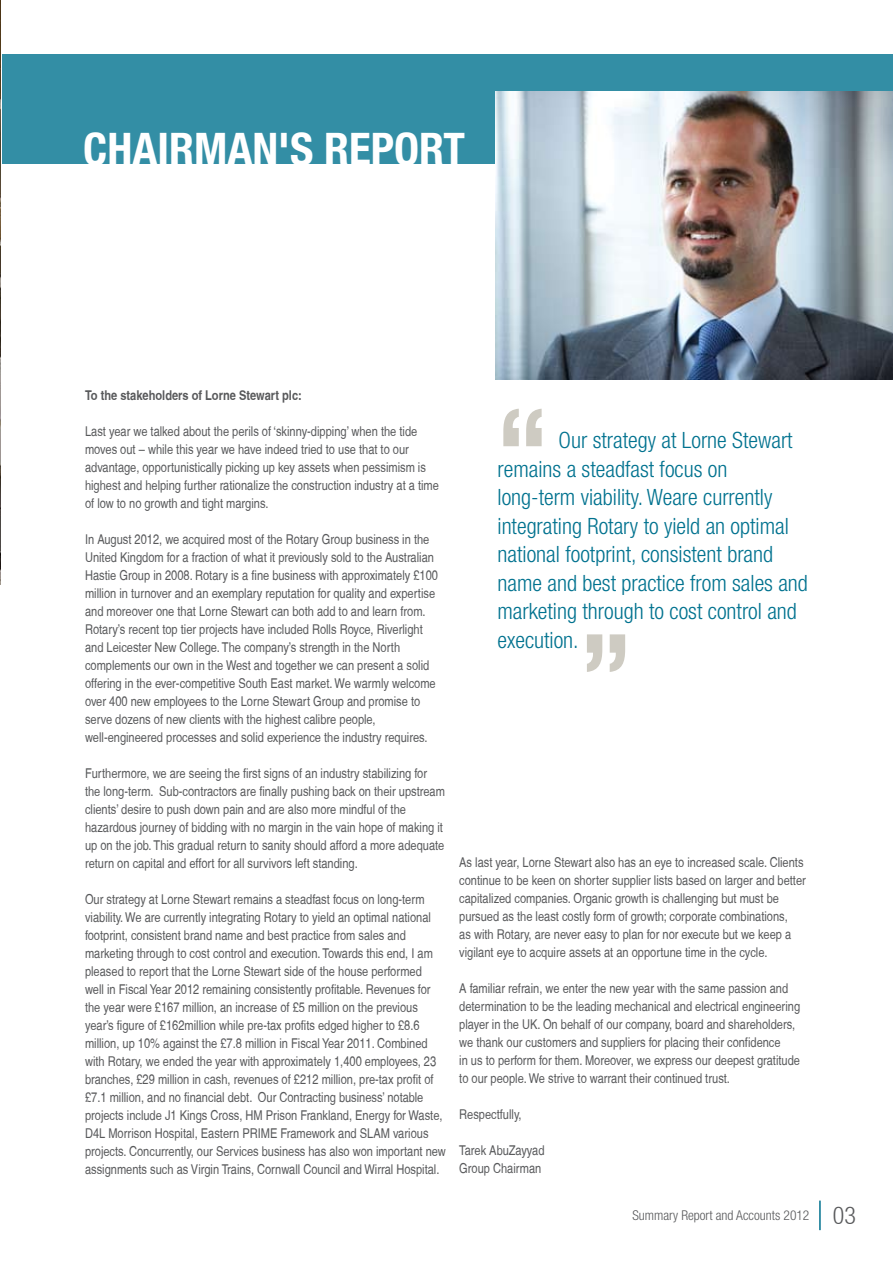
<style>
.page{position:relative;width:893px;height:1263px;background:#fff}
.page>*{position:absolute;margin:0;border:0;box-sizing:border-box;transform-origin:0 0}
.t1{font:700 condensed 117px "Helvetica Neue LT Std";color:#cecbc2}
.t2{font:700 condensed 45px "Helvetica Neue LT Std";color:#fff}
.t3{font:300 condensed 22.5px/28.5px "Helvetica Neue LT Std";color:#00728f}
.t4{font:condensed 13.5px/18px "Helvetica";color:#58595b}
.t5{font:700 condensed 13.5px "Helvetica";color:#58595b}
.t6{font:300 condensed 13.5px "Helvetica Neue LT Std";color:#58595b}
.s1{font-family:"Helvetica Neue";font-size:24px}
</style>
<div class="page">
<div style="left:2px;top:55px;width:891px;height:109px;background:#338ea5"></div>
<img style="left:495px;top:92px;width:398px;height:287px">
<img style="left:0;top:0;width:1px;height:585px">
<hr style="left:819px;top:1200px;width:2px;height:30px;background:#00728f">
<h2 class="t2" style="left:83px;top:122px;width:383px">CHAIRMAN'S REPORT</h2>
<p class="t5" style="left:85px;top:387px;width:218px">To the stakeholders of Lorne Stewart plc:</p>
<p class="t4" style="left:85px;top:422px;width:355px">Last year we talked about the perils of ‘skinny-dipping’ when the tide moves out – while this year we have indeed tried to use that to our advantage, opportunistically picking up key assets when pessimism is highest and helping further rationalize the construction industry at a time of low to no growth and tight margins.</p>
<p class="t4" style="left:85px;top:530px;width:354px">In August 2012, we acquired most of the Rotary Group business in the United Kingdom for a fraction of what it previously sold to the Australian Hastie Group in 2008. Rotary is a fine business with approximately £100 million in turnover and an exemplary reputation for quality and expertise and moreover one that Lorne Stewart can both add to and learn from.<br>Rotary’s recent top tier projects have included Rolls Royce, Riverlight and Leicester New College. The company’s strength in the North complements our own in the West and together we can present a solid offering in the ever-competitive South East market. We warmly welcome over 400 new employees to the Lorne Stewart Group and promise to serve dozens of new clients with the highest calibre people, well-engineered processes and solid experience the industry requires.</p>
<p class="t4" style="left:85px;top:764px;width:361px">Furthermore, we are seeing the first signs of an industry stabilizing for the long-term. Sub-contractors are finally pushing back on their upstream clients’ desire to push down pain and are also more mindful of the hazardous journey of bidding with no margin in the vain hope of making it up on the job. This gradual return to sanity should afford a more adequate return on capital and effort for all survivors left standing.</p>
<p class="t4" style="left:85px;top:890px;width:362px">Our strategy at Lorne Stewart remains a steadfast focus on long-term viability. We are currently integrating Rotary to yield an optimal national footprint, consistent brand name and best practice from sales and marketing through to cost control and execution. Towards this end, I am pleased to report that the Lorne Stewart side of the house performed<br>well in Fiscal Year 2012 remaining consistently profitable. Revenues for the year were £167 million, an increase of £5 million on the previous year’s figure of £162million while pre-tax profits edged higher to £8.6 million, up 10% against the £7.8 million in Fiscal Year 2011. Combined with Rotary, we ended the year with approximately 1,400 employees, 23 branches, £29 million in cash, revenues of £212 million, pre-tax profit of £7.1 million, and no financial debt. Our Contracting business’ notable projects include J1 Kings Cross, HM Prison Frankland, Energy for Waste, D4L Morrison Hospital, Eastern PRIME Framework and SLAM various projects. Concurrently, our Services business has also won important new assignments such as Virgin Trains, Cornwall Council and Wirral Hospital.</p>
<h1 class="t1" style="left:495px;top:380px;width:56px">“</h1>
<p class="t3" style="left:497px;top:426px;width:312px;text-indent:61px">Our strategy at Lorne Stewart remains a steadfast focus on long-term viability. Weare currently integrating Rotary to yield an optimal national footprint, consistent brand name and best practice from sales and marketing through to cost control and execution.</p>
<h1 class="t1" style="left:579px;top:605px;width:56px">”</h1>
<p class="t4" style="left:459px;top:854px;width:348px">As last year, Lorne Stewart also has an eye to increased scale. Clients continue to be keen on shorter supplier lists based on larger and better capitalized companies. Organic growth is challenging but must be pursued as the least costly form of growth; corporate combinations,<br>as with Rotary, are never easy to plan for nor execute but we keep a vigilant eye to acquire assets at an opportune time in the cycle.</p>
<p class="t4" style="left:459px;top:980px;width:342px">A familiar refrain, we enter the new year with the same passion and determination to be the leading mechanical and electrical engineering player in the UK. On behalf of our company, board and shareholders, we thank our customers and suppliers for placing their confidence<br>in us to perform for them. Moreover, we express our deepest gratitude to our people. We strive to warrant their continued trust.</p>
<p class="t4" style="left:459px;top:1105px;width:64px">Respectfully,</p>
<p class="t4" style="left:459px;top:1141px;width:87px">Tarek AbuZayyad<br>Group Chairman</p>
<p class="t6" style="left:632px;top:1207px;width:225px">Summary Report and Accounts 2012 <span class="s1">03</span></p>
</div>
